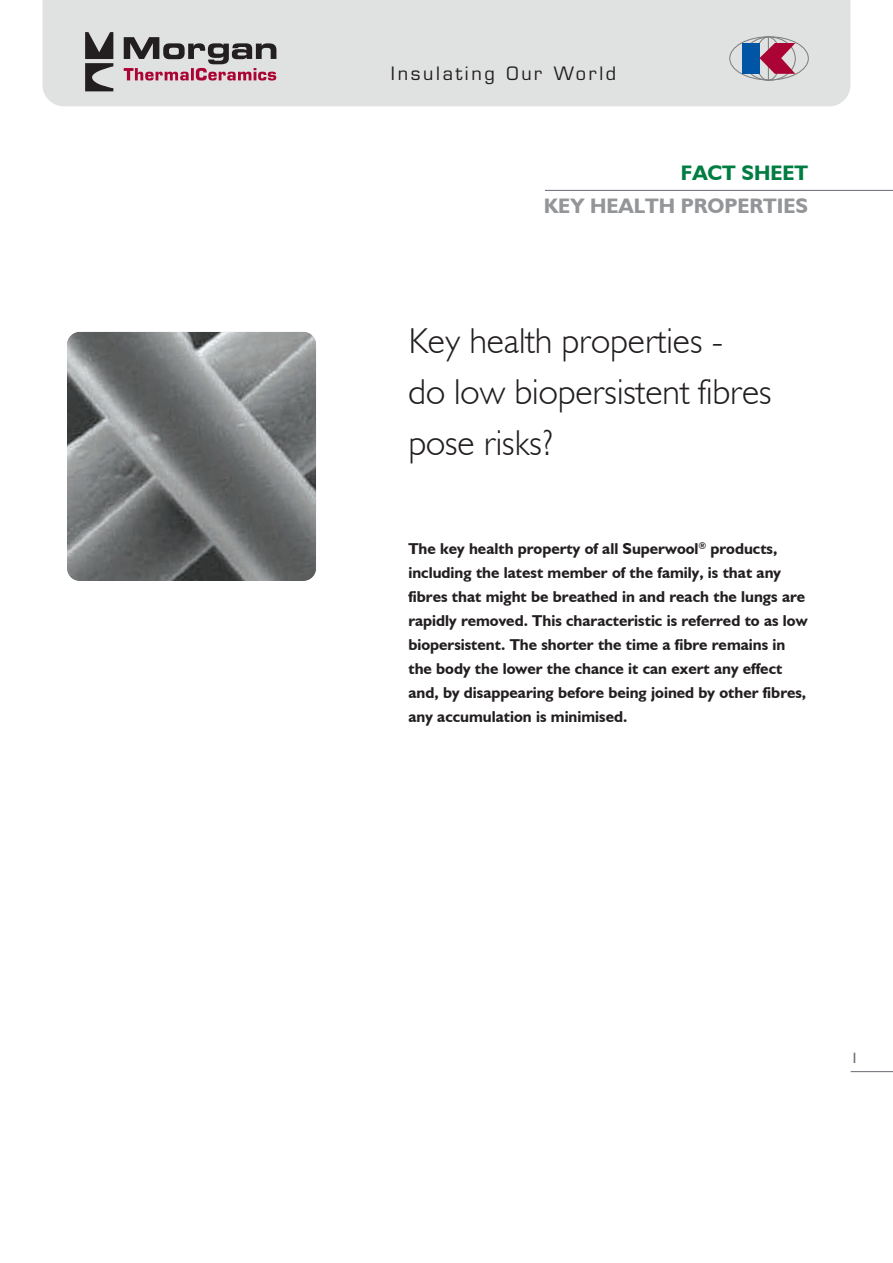
<style>
.page{position:relative;width:893px;height:1263px;background:#fff}
.page>*{position:absolute;margin:0;border:0;box-sizing:border-box;transform-origin:0 0}
.t1{font:300 36px/51px "Humanist 521 BT";color:#231f20}
.t2{font:700 21px "Humanist 521 BT";color:#939598}
.t3{font:700 21px "Humanist 521 BT";color:#007d43}
.t4{font:18px "Eurostile";letter-spacing:.15em;color:#231f20}
.t5{font:700 15.75px/24px "Humanist 521 BT";color:#231f20}
.t6{font:15px "Humanist 521 BT";color:#696b73}
</style>
<div class="page">
<hr style="left:851px;top:1071px;width:42px;height:1px;background:#696b73">
<svg style="left:67px;top:331px;width:249px;height:250px;background:#797b7c"></svg>
<hr style="left:545px;top:190px;width:348px;height:1px;background:#696b73">
<div style="left:43px;top:0;width:807px;height:106px;background:#e0e1e1"></div>
<svg style="left:85px;top:32px;width:28px;height:59px;background:#6e6c6c"></svg>
<svg style="left:124px;top:37px;width:152px;height:44px;background:#a9949a"></svg>
<div style="left:729px;top:36px;width:80px;height:44px;border:1px solid #808080;border-radius:50%"></div>
<div style="left:755px;top:36px;width:26px;height:45px;border:1px solid #808080;border-radius:50%"></div>
<hr style="left:768px;top:37px;width:1px;height:44px;background:#808080">
<div style="left:742px;top:43px;width:18px;height:31px;background:#0155a5"></div>
<svg style="left:759px;top:43px;width:36px;height:31px"></svg>
<p class="t4" style="left:391px;top:67px;width:227px">Insulating Our World</p>
<h2 class="t3" style="left:681px;top:160px;width:129px">FACT SHEET</h2>
<h2 class="t2" style="left:544px;top:193px;width:266px">KEY HEALTH PROPERTIES</h2>
<h1 class="t1" style="left:408px;top:315px;width:365px">Key health properties -<br>do low biopersistent fibres pose risks?</h1>
<p class="t5" style="left:408px;top:537px;width:401px">The key health property of all Superwool<sup>®</sup> products, including the latest member of the family, is that any fibres that might be breathed in and reach the lungs are rapidly removed. This characteristic is referred to as low biopersistent. The shorter the time a fibre remains in the body the lower the chance it can exert any effect and, by disappearing before being joined by other fibres, any accumulation is minimised.</p>
<p class="t6" style="left:851px;top:1048px;width:9px">1</p>
</div>
